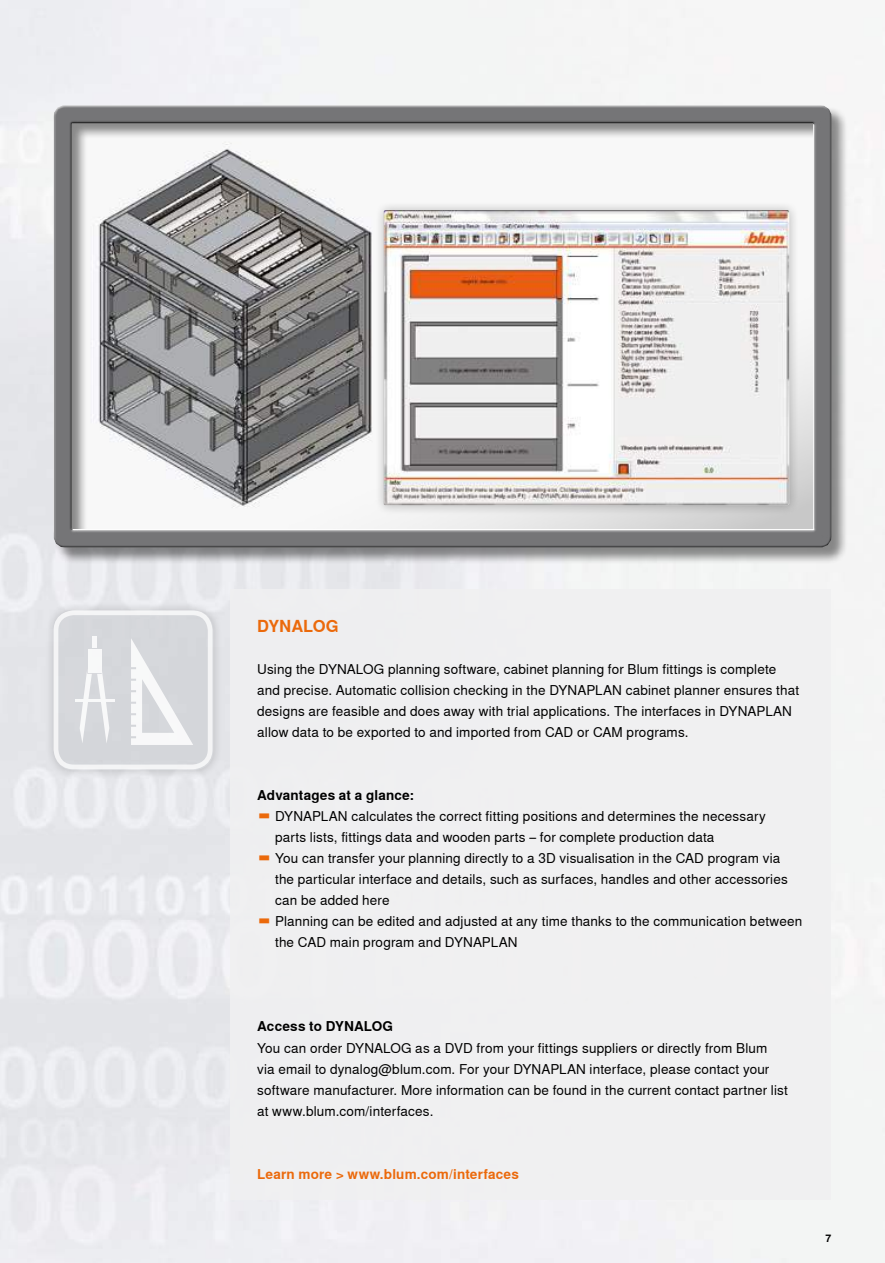
<style>
.page{position:relative;width:885px;height:1263px;background:#fff}
.page>*{position:absolute;margin:0;border:0;box-sizing:border-box;transform-origin:0 0}
.t1{font:700 16.5px "Nimbus Sans Global";letter-spacing:-.005em;color:#eb690b}
.t2{font:13.5px/21px "Nimbus Sans Global";letter-spacing:.01em;color:#000}
.t3{font:700 13.5px "Nimbus Sans Global";letter-spacing:.015em;color:#000}
.t4{font:700 13.5px "Nimbus Sans Global";letter-spacing:.015em;color:#eb690b}
.t5{font:700 10.5px "Nimbus Sans Global";color:#000}
.s1{font-size:17.25px;color:#eb690b}
</style>
<div class="page">
<div style="left:230px;top:589px;width:601px;height:611px;background:#f0f0f1"></div>
<div style="left:54px;top:105px;width:794px;height:459px;background:#000;opacity:.45"></div>
<div style="left:53px;top:109px;width:780px;height:439px;background:#000;opacity:.75"></div>
<svg style="left:72px;top:124px;width:742px;height:406px"></svg>
<div style="left:44px;top:601px;width:179px;height:179px;background:#000;opacity:.75"></div>
<div style="left:54px;top:610px;width:159px;height:160px;background:#d4d6da;border-radius:20px"></div>
<div style="left:54px;top:610px;width:158px;height:159px;border:5px solid #fff;border-radius:18px"></div>
<svg style="left:131px;top:639px;width:62px;height:106px"></svg>
<div style="left:88px;top:649px;width:13px;height:24px;background:#f8f9f9"></div>
<div style="left:92px;top:636px;width:5px;height:12px;background:#f8f8f9"></div>
<svg style="left:80px;top:668px;width:29px;height:75px"></svg>
<hr style="left:75px;top:699px;width:39px;height:3px;background:#fff">
<p class="t1" style="left:257px;top:613px;width:83px">DYNALOG</p>
<p class="t2" style="left:257px;top:658px;width:543px">Using the DYNALOG planning software, cabinet planning for Blum fittings is complete and precise. Automatic collision checking in the DYNAPLAN cabinet planner ensures that designs are feasible and does away with trial applications. The interfaces in DYNAPLAN allow data to be exported to and imported from CAD or CAM programs.</p>
<p class="t3" style="left:257px;top:785px;width:158px">Advantages at a glance:</p>
<p class="t2" style="left:257px;top:805px;width:510px"><span class="s1">▬</span> DYNAPLAN calculates the correct fitting positions and determines the necessary</p>
<p class="t2" style="left:275px;top:826px;width:441px">parts lists, fittings data and wooden parts – for complete production data</p>
<p class="t2" style="left:257px;top:847px;width:524px"><span class="s1">▬</span> You can transfer your planning directly to a 3D visualisation in the CAD program via</p>
<p class="t2" style="left:275px;top:868px;width:514px">the particular interface and details, such as surfaces, handles and other accessories</p>
<p class="t2" style="left:275px;top:889px;width:116px">can be added here</p>
<p class="t2" style="left:257px;top:910px;width:546px"><span class="s1">▬</span> Planning can be edited and adjusted at any time thanks to the communication between</p>
<p class="t2" style="left:275px;top:931px;width:244px">the CAD main program and DYNAPLAN</p>
<p class="t3" style="left:257px;top:1016px;width:137px">Access to DYNALOG</p>
<p class="t2" style="left:257px;top:1036px;width:532px">You can order DYNALOG as a DVD from your fittings suppliers or directly from Blum via email to dynalog@blum.com. For your DYNAPLAN interface, please contact your software manufacturer. More information can be found in the current contact partner list at www.blum.com/interfaces.</p>
<p class="t4" style="left:257px;top:1163px;width:263px">Learn more &gt; www.blum.com/interfaces</p>
<p class="t5" style="left:825px;top:1230px;width:7px">7</p>
</div>
